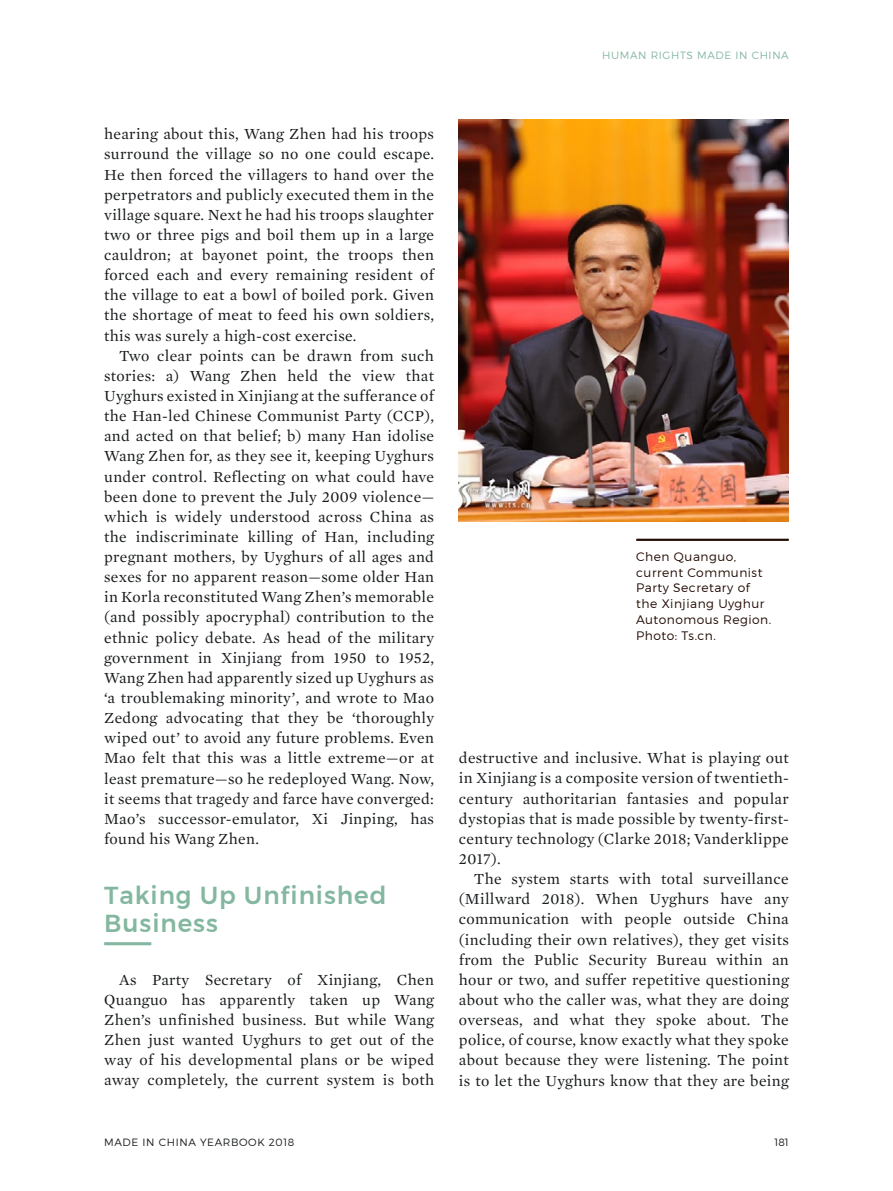
<style>
.page{position:relative;width:893px;height:1191px;background:#fff}
.page>*{position:absolute;margin:0;border:0;box-sizing:border-box;transform-origin:0 0}
.t1{font:500 24.5px/28px "Montserrat";letter-spacing:.04em;color:#84b7a0}
.t2{font:15.75px/20.1px "Mercury Text G1";letter-spacing:.02em;color:#171a1c;text-align:justify}
.t3{font:300 12.25px/15.8px "Montserrat";letter-spacing:.04em;color:#210901}
.t4{font:300 10.5px "Montserrat";letter-spacing:.06em;color:#171a1c}
.t5{font:300 10.5px "Montserrat";letter-spacing:.06em;color:#84b7a0}
</style>
<div class="page">
<hr style="left:104px;top:942px;width:47px;height:3px;background:#84b7a0">
<img style="left:459px;top:119px;width:330px;height:403px">
<hr style="left:636px;top:539px;width:153px;height:2px;background:#210901">
<p class="t5" style="left:602px;top:49px;width:188px">HUMAN RIGHTS MADE IN CHINA</p>
<p class="t2" style="left:104px;top:124px;width:331px">hearing about this, Wang Zhen had his troops surround the village so no one could escape.<br>He then forced the villagers to hand over the perpetrators and publicly executed them in the village square. Next he had his troops slaughter two or three pigs and boil them up in a large cauldron; at bayonet point, the troops then forced each and every remaining resident of the village to eat a bowl of boiled pork. Given the shortage of meat to feed his own soldiers, this was surely a high-cost exercise.</p>
<p class="t2" style="left:104px;top:345px;width:331px;text-indent:15px">Two clear points can be drawn from such stories: a) Wang Zhen held the view that Uyghurs existed in Xinjiang at the sufferance of the Han-led Chinese Communist Party (CCP), and acted on that belief; b) many Han idolise Wang Zhen for, as they see it, keeping Uyghurs under control. Reflecting on what could have been done to prevent the July 2009 violence— which is widely understood across China as the indiscriminate killing of Han, including pregnant mothers, by Uyghurs of all ages and sexes for no apparent reason—some older Han in Korla reconstituted Wang Zhen’s memorable (and possibly apocryphal) contribution to the ethnic policy debate. As head of the military government in Xinjiang from 1950 to 1952, Wang Zhen had apparently sized up Uyghurs as ‘a troublemaking minority’, and wrote to Mao Zedong advocating that they be ‘thoroughly wiped out’ to avoid any future problems. Even Mao felt that this was a little extreme—or at least premature—so he redeployed Wang. Now, it seems that tragedy and farce have converged:<br>Mao’s successor-emulator, Xi Jinping, has found his Wang Zhen.</p>
<h1 class="t1" style="left:104px;top:881px;width:284px">Taking Up Unfinished<br>Business</h1>
<p class="t2" style="left:104px;top:969px;width:331px;text-indent:15px">As Party Secretary of Xinjiang, Chen Quanguo has apparently taken up Wang Zhen’s unfinished business. But while Wang Zhen just wanted Uyghurs to get out of the way of his developmental plans or be wiped away completely, the current system is both</p>
<p class="t3" style="left:636px;top:548px;width:136px">Chen Quanguo, current Communist<br>Party Secretary of the Xinjiang Uyghur<br>Autonomous Region.<br>Photo: Ts.cn.</p>
<p class="t2" style="left:459px;top:748px;width:331px">destructive and inclusive. What is playing out in Xinjiang is a composite version of twentieth&shy;century authoritarian fantasies and popular dystopias that is made possible by twenty-first&shy;century technology (Clarke 2018; Vanderklippe 2017).</p>
<p class="t2" style="left:459px;top:869px;width:331px;text-indent:15px">The system starts with total surveillance (Millward 2018). When Uyghurs have any communication with people outside China (including their own relatives), they get visits from the Public Security Bureau within an hour or two, and suffer repetitive questioning about who the caller was, what they are doing overseas, and what they spoke about. The police, of course, know exactly what they spoke about because they were listening. The point is to let the Uyghurs know that they are being</p>
<p class="t4" style="left:104px;top:1135px;width:192px">MADE IN CHINA YEARBOOK 2018</p>
<p class="t4" style="left:774px;top:1135px;width:16px">181</p>
</div>
